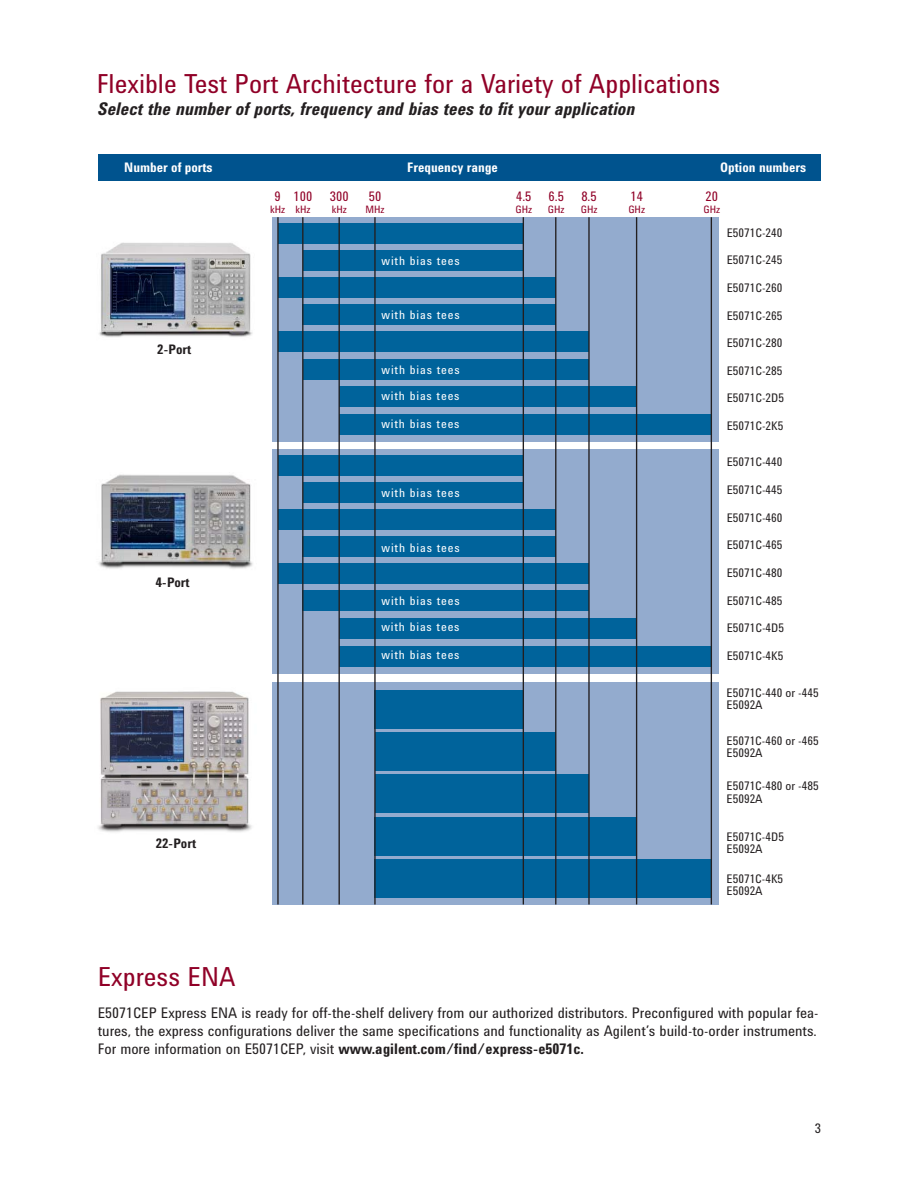
<style>
.page{position:relative;width:918px;height:1188px;background:#fff}
.page>*{position:absolute;margin:0;border:0;box-sizing:border-box;transform-origin:0 0}
.t1{font:27px "Agilent Condensed CFF";color:#900027}
.t2{font:italic 700 18px "Agilent Condensed CFF";color:#231f20}
.t3{font:15px/18px "Agilent Condensed CFF";color:#231f20;text-align:justify}
.t4{font:700 13.5px "Agilent Condensed CFF";color:#fff}
.t5{font:13.5px "Agilent Condensed CFF";color:#900027}
.t6{font:700 13.5px "Agilent Condensed CFF";color:#231f20}
.t7{font:13.5px "Agilent Condensed CFF";color:#231f20}
.t8{font:12.15px/12.1px "Agilent Condensed CFF";color:#231f20}
.t9{font:12.15px "Agilent Condensed CFF";letter-spacing:.07em;color:#fff}
.t10{font:10.5px "Agilent Condensed CFF";color:#900027}
.s1{font-weight:700}
</style>
<div class="page">
<div style="left:272px;top:682px;width:447px;height:223px;background:#93abce"></div>
<div style="left:375px;top:690px;width:148px;height:38px;background:#00639b"></div>
<div style="left:375px;top:774px;width:214px;height:38px;background:#00639b"></div>
<div style="left:374px;top:860px;width:337px;height:38px;background:#00639b"></div>
<img style="left:98px;top:691px;width:154px;height:141px">
<div style="left:375px;top:732px;width:181px;height:38px;background:#00639b"></div>
<div style="left:374px;top:817px;width:263px;height:38px;background:#00639b"></div>
<img style="left:98px;top:474px;width:155px;height:95px">
<div style="left:272px;top:217px;width:447px;height:225px;background:#93abce"></div>
<div style="left:272px;top:449px;width:447px;height:225px;background:#93abce"></div>
<div style="left:279px;top:223px;width:244px;height:21px;background:#00639b"></div>
<div style="left:279px;top:455px;width:244px;height:21px;background:#00639b"></div>
<div style="left:279px;top:332px;width:310px;height:20px;background:#00639b"></div>
<div style="left:279px;top:563px;width:310px;height:21px;background:#00639b"></div>
<div style="left:303px;top:250px;width:220px;height:21px;background:#00639b"></div>
<div style="left:303px;top:482px;width:220px;height:21px;background:#00639b"></div>
<div style="left:303px;top:359px;width:286px;height:21px;background:#00639b"></div>
<div style="left:303px;top:590px;width:286px;height:21px;background:#00639b"></div>
<div style="left:339px;top:386px;width:297px;height:21px;background:#00639b"></div>
<div style="left:339px;top:618px;width:297px;height:21px;background:#00639b"></div>
<img style="left:99px;top:242px;width:154px;height:95px">
<div style="left:279px;top:277px;width:277px;height:21px;background:#00639b"></div>
<div style="left:303px;top:304px;width:253px;height:21px;background:#00639b"></div>
<div style="left:339px;top:414px;width:372px;height:21px;background:#00639b"></div>
<div style="left:279px;top:509px;width:277px;height:21px;background:#00639b"></div>
<div style="left:303px;top:536px;width:253px;height:21px;background:#00639b"></div>
<div style="left:339px;top:646px;width:371px;height:21px;background:#00639b"></div>
<hr style="left:277px;top:217px;width:2px;height:687px;background:#231f20">
<hr style="left:302px;top:217px;width:1px;height:687px;background:#231f20">
<hr style="left:339px;top:217px;width:1px;height:687px;background:#231f20">
<hr style="left:374px;top:217px;width:2px;height:687px;background:#231f20">
<hr style="left:523px;top:217px;width:1px;height:687px;background:#231f20">
<hr style="left:588px;top:217px;width:2px;height:687px;background:#231f20">
<hr style="left:711px;top:217px;width:1px;height:687px;background:#231f20">
<hr style="left:555px;top:217px;width:1px;height:687px;background:#231f20">
<hr style="left:636px;top:217px;width:1px;height:687px;background:#231f20">
<div style="left:98px;top:154px;width:723px;height:27px;background:#00538e"></div>
<h1 class="t1" style="left:97px;top:74px;width:625px">Flexible Test Port Architecture for a Variety of Applications</h1>
<p class="t2" style="left:97px;top:102px;width:539px">Select the number of ports, frequency and bias tees to fit your application</p>
<p class="t4" style="left:124px;top:163px;width:90px">Number of ports</p>
<p class="t4" style="left:407px;top:163px;width:92px">Frequency range</p>
<p class="t4" style="left:720px;top:163px;width:88px">Option numbers</p>
<p class="t6" style="left:157px;top:344px;width:35px">2-Port</p>
<p class="t6" style="left:156px;top:577px;width:35px">4-Port</p>
<p class="t5" style="left:275px;top:192px;width:8px">9</p>
<p class="t10" style="left:270px;top:206px;width:17px">kHz</p>
<p class="t5" style="left:294px;top:192px;width:20px">100</p>
<p class="t10" style="left:295px;top:206px;width:17px">kHz</p>
<p class="t5" style="left:330px;top:192px;width:20px">300</p>
<p class="t10" style="left:332px;top:206px;width:17px">kHz</p>
<p class="t5" style="left:369px;top:192px;width:14px">50</p>
<p class="t10" style="left:366px;top:206px;width:21px">MHz</p>
<p class="t9" style="left:382px;top:257px;width:80px">with bias tees</p>
<p class="t9" style="left:382px;top:311px;width:80px">with bias tees</p>
<p class="t9" style="left:382px;top:365px;width:80px">with bias tees</p>
<p class="t9" style="left:381px;top:392px;width:80px">with bias tees</p>
<p class="t9" style="left:381px;top:420px;width:80px">with bias tees</p>
<p class="t9" style="left:382px;top:488px;width:80px">with bias tees</p>
<p class="t9" style="left:382px;top:543px;width:80px">with bias tees</p>
<p class="t9" style="left:382px;top:596px;width:80px">with bias tees</p>
<p class="t9" style="left:381px;top:623px;width:80px">with bias tees</p>
<p class="t9" style="left:381px;top:651px;width:80px">with bias tees</p>
<p class="t5" style="left:516px;top:192px;width:17px">4.5</p>
<p class="t10" style="left:515px;top:206px;width:18px">GHz</p>
<p class="t5" style="left:549px;top:192px;width:17px">6.5</p>
<p class="t10" style="left:548px;top:206px;width:18px">GHz</p>
<p class="t5" style="left:581px;top:192px;width:17px">8.5</p>
<p class="t10" style="left:581px;top:206px;width:18px">GHz</p>
<p class="t5" style="left:630px;top:192px;width:14px">14</p>
<p class="t10" style="left:628px;top:206px;width:18px">GHz</p>
<p class="t6" style="left:156px;top:839px;width:42px">22-Port</p>
<h1 class="t1" style="left:98px;top:967px;width:139px">Express ENA</h1>
<p class="t5" style="left:706px;top:192px;width:14px">20</p>
<p class="t10" style="left:704px;top:206px;width:18px">GHz</p>
<p class="t8" style="left:727px;top:227px;width:57px">E5071C-240</p>
<p class="t8" style="left:727px;top:255px;width:57px">E5071C-245</p>
<p class="t8" style="left:727px;top:283px;width:57px">E5071C-260</p>
<p class="t8" style="left:727px;top:310px;width:57px">E5071C-265</p>
<p class="t8" style="left:727px;top:338px;width:57px">E5071C-280</p>
<p class="t8" style="left:727px;top:366px;width:57px">E5071C-285</p>
<p class="t8" style="left:727px;top:393px;width:59px">E5071C-2D5</p>
<p class="t8" style="left:727px;top:421px;width:58px">E5071C-2K5</p>
<p class="t8" style="left:727px;top:457px;width:57px">E5071C-440</p>
<p class="t8" style="left:727px;top:485px;width:57px">E5071C-445</p>
<p class="t8" style="left:727px;top:512px;width:57px">E5071C-460</p>
<p class="t8" style="left:727px;top:540px;width:57px">E5071C-465</p>
<p class="t8" style="left:727px;top:568px;width:57px">E5071C-480</p>
<p class="t8" style="left:727px;top:595px;width:57px">E5071C-485</p>
<p class="t8" style="left:727px;top:623px;width:59px">E5071C-4D5</p>
<p class="t8" style="left:727px;top:651px;width:58px">E5071C-4K5</p>
<p class="t8" style="left:727px;top:688px;width:94px">E5071C-440 or -445<br>E5092A</p>
<p class="t8" style="left:727px;top:736px;width:94px">E5071C-460 or -465<br>E5092A</p>
<p class="t8" style="left:727px;top:781px;width:94px">E5071C-480 or -485<br>E5092A</p>
<p class="t8" style="left:727px;top:832px;width:59px">E5071C-4D5<br>E5092A</p>
<p class="t8" style="left:727px;top:873px;width:58px">E5071C-4K5<br>E5092A</p>
<p class="t3" style="left:98px;top:1005px;width:722px">E5071CEP Express ENA is ready for off-the-shelf delivery from our authorized distributors. Preconfigured with popular fea&shy;tures, the express configurations deliver the same specifications and functionality as Agilent’s build-to-order instruments.<br>For more information on E5071CEP, visit <span class="s1">www.agilent.com/find/express-e5071c.</span></p>
<p class="t7" style="left:815px;top:1123px;width:8px">3</p>
</div>
